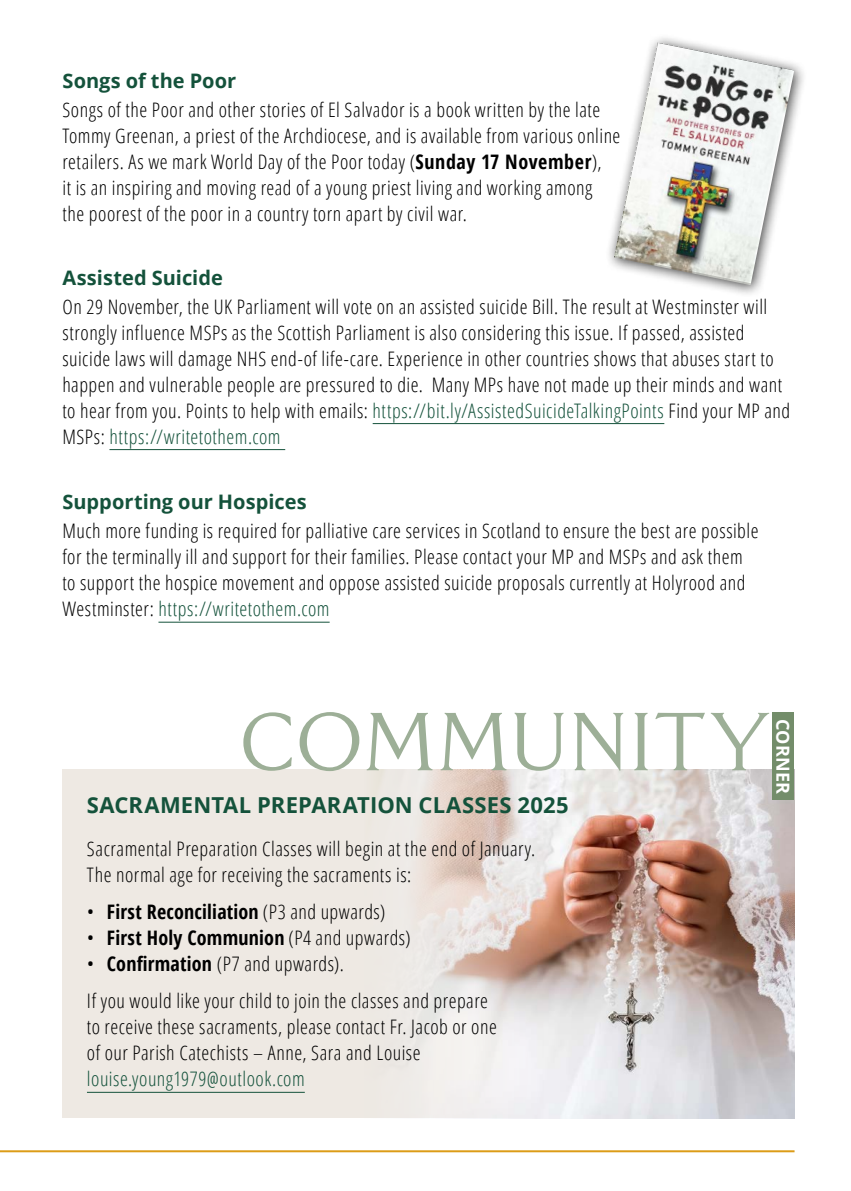
<style>
.page{position:relative;width:851px;height:1191px;background:#fff}
.page>*{position:absolute;margin:0;border:0;box-sizing:border-box;transform-origin:0 0}
.t1{font:300 82px "Grand Central";letter-spacing:-.005em;color:#9daf97}
.t2{font:700 22px "Open Sans";letter-spacing:.01em;color:#14523b}
.t3{font:300 condensed 20px/26px "Open Sans";letter-spacing:.025em;color:#000}
.t4{font:700 condensed 20px "Open Sans";letter-spacing:.01em;color:#000}
.t5{font:700 20px "Open Sans";color:#14523b}
.t6{font:300 condensed 20px "Open Sans";letter-spacing:.025em;color:#14523b}
.t7{font:700 18px "Open Sans";letter-spacing:.015em;color:#fff}
.s1{font-weight:700}
.s2{color:#14523b}
.s3{font-weight:300}
</style>
<div class="page">
<hr style="left:0;top:1150px;width:794px;height:2px;background:#dc9c18">
<div style="left:62px;top:769px;width:732px;height:349px;background:#eee9e3"></div>
<img style="left:381px;top:769px;width:413px;height:350px">
<hr style="left:87px;top:1091px;width:218px;height:1px;background:#14523b">
<div style="left:772px;top:713px;width:22px;height:87px;background:#738d6a"></div>
<hr style="left:372px;top:423px;width:292px;height:1px;background:#14523b">
<hr style="left:109px;top:449px;width:176px;height:1px;background:#14523b">
<hr style="left:158px;top:621px;width:171px;height:1px;background:#14523b">
<div style="left:604px;top:33px;width:203px;height:265px;background:#000;opacity:.75"></div>
<img style="left:613px;top:43px;width:181px;height:242px">
<p class="t5" style="left:62px;top:67px;width:175px">Songs of the Poor</p>
<p class="t3" style="left:62px;top:96px;width:559px">Songs of the Poor and other stories of El Salvador is a book written by the late Tommy Greenan, a priest of the Archdiocese, and is available from various online retailers. As we mark World Day of the Poor today (<span class="s1">Sunday 17 November</span>),<br>it is an inspiring and moving read of a young priest living and working among<br>the poorest of the poor in a country torn apart by civil war.</p>
<p class="t5" style="left:62px;top:263px;width:162px">Assisted Suicide</p>
<p class="t3" style="left:62px;top:293px;width:729px">On 29 November, the UK Parliament will vote on an assisted suicide Bill. The result at Westminster will strongly influence MSPs as the Scottish Parliament is also considering this issue. If passed, assisted suicide laws will damage NHS end-of life-care. Experience in other countries shows that abuses start to happen and vulnerable people are pressured to die. Many MPs have not made up their minds and want to hear from you. Points to help with emails: <span class="s2">https://bit.ly/AssistedSuicideTalkingPoints</span> Find your MP and MSPs: <span class="s2">https://writetothem.com</span></p>
<p class="t5" style="left:62px;top:488px;width:246px">Supporting our Hospices</p>
<p class="t3" style="left:62px;top:517px;width:697px">Much more funding is required for palliative care services in Scotland to ensure the best are possible for the terminally ill and support for their families. Please contact your MP and MSPs and ask them to support the hospice movement and oppose assisted suicide proposals currently at Holyrood and Westminster: <span class="s2">https://writetothem.com</span></p>
<h1 class="t1" style="left:239px;top:691px;width:531px">COMMUNITY</h1>
<p class="t7" style="left:795px;top:718px;width:77px;rotate:90deg">CORNER</p>
<p class="t2" style="left:87px;top:789px;width:483px">SACRAMENTAL PREPARATION CLASSES 2025</p>
<p class="t3" style="left:87px;top:834px;width:450px">Sacramental Preparation Classes will begin at the end of January.<br>The normal age for receiving the sacraments is:</p>
<p class="t4" style="left:87px;top:897px;width:300px"><span class="s3">•</span> First Reconciliation <span class="s3">(P3 and upwards)</span></p>
<p class="t4" style="left:87px;top:923px;width:325px"><span class="s3">•</span> First Holy Communion <span class="s3">(P4 and upwards)</span></p>
<p class="t3" style="left:87px;top:944px;width:402px;line-height:37.4px">• <span class="s1">Confirmation</span> (P7 and upwards).<br>If you would like your child to join the classes and prepare</p>
<p class="t3" style="left:87px;top:1013px;width:411px">to receive these sacraments, please contact Fr. Jacob or one of our Parish Catechists – Anne, Sara and Louise</p>
<p class="t6" style="left:87px;top:1065px;width:219px">louise.young1979@outlook.com</p>
</div>
